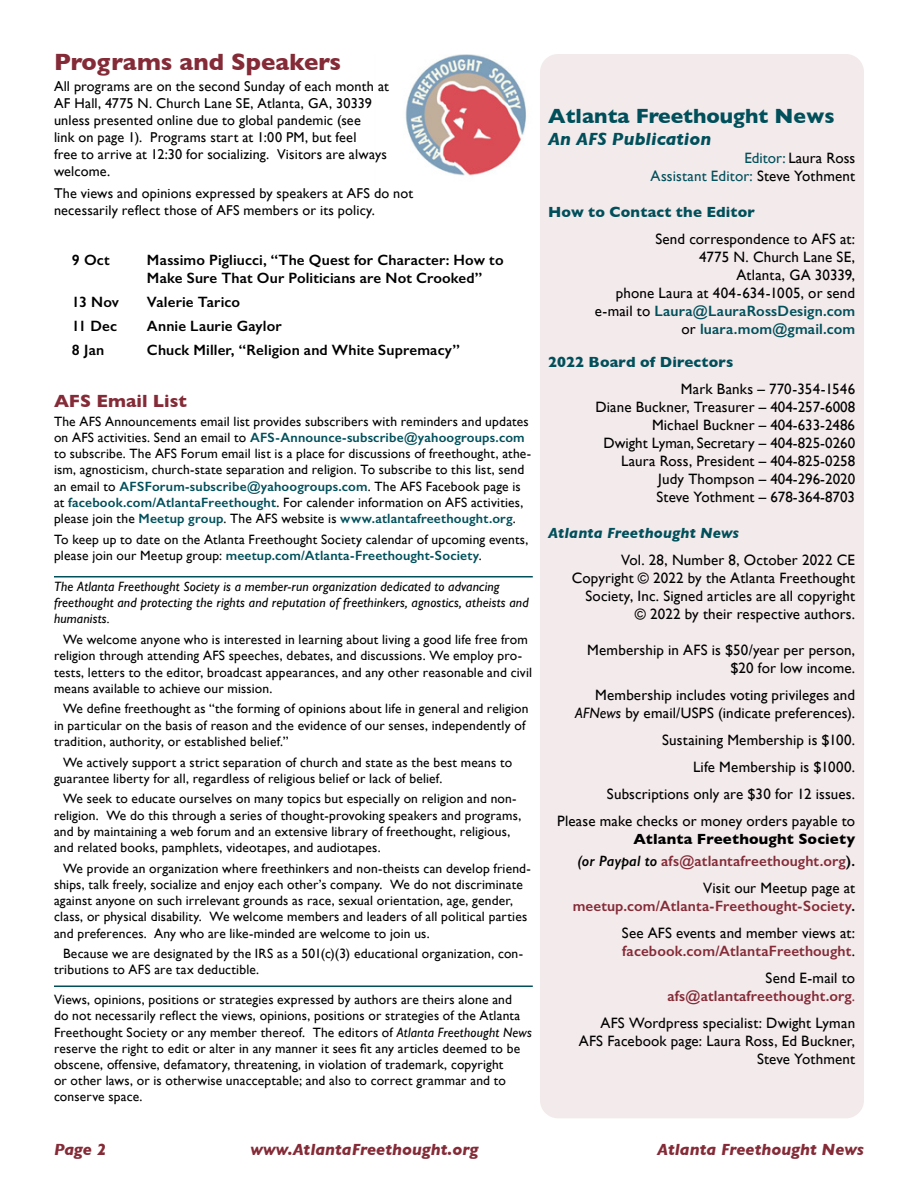
<style>
.page{position:relative;width:918px;height:1188px;background:#fff}
.page>*{position:absolute;margin:0;border:0;box-sizing:border-box;transform-origin:0 0}
.t1{font:700 24px "Gill Sans";color:#842b37}
.t2{font:700 21px "Gill Sans";color:#004f5a}
.t3{font:italic 700 18px "Gill Sans";color:#004f5a}
.t4{font:700 18px "Gill Sans";color:#842b37}
.t5{font:italic 700 16.5px "Gill Sans";color:#842b37}
.t6{font:15px/18px "Gill Sans";letter-spacing:.01em;color:#000;text-align:right}
.t7{font:600 15px/18px "Gill Sans";letter-spacing:.01em;color:#842b37;text-align:right}
.t8{font:600 15px/18px "Gill Sans";letter-spacing:.01em;color:#000}
.t9{font:15px/18px "Gill Sans";letter-spacing:.005em;color:#004f5a;text-align:right}
.t10{font:700 15px "Gill Sans";letter-spacing:.01em;color:#004f5a}
.t11{font:italic 700 15px "Gill Sans";letter-spacing:.01em;color:#004f5a}
.t12{font:14.25px/17.1px "Gill Sans";letter-spacing:.01em;color:#000}
.t13{font:13.5px/16.2px "Gill Sans";letter-spacing:.015em;color:#000}
.t14{font:italic 13.5px/16.2px "Gill Sans";letter-spacing:.01em;color:#000}
.s1{font-weight:600;color:#004f5a}
.s2{font-style:italic}
.s3{color:#000}
.s4{font-weight:700;color:#000}
.s5{font-style:italic;color:#000}
.s6{font-weight:400;color:#000}
.s7{font-weight:400}
</style>
<div class="page">
<img style="left:405px;top:54px;width:121px;height:122px">
<hr style="left:54px;top:576px;width:479px;height:2px;background:#004f5a">
<hr style="left:54px;top:986px;width:479px;height:1px;background:#004f5a">
<div style="left:540px;top:54px;width:324px;height:1064px;background:#f3eaeb;border-radius:18px"></div>
<h1 class="t1" style="left:54px;top:43px;width:289px">Programs and Speakers</h1>
<p class="t12" style="left:54px;top:77px;width:336px">All programs are on the second Sunday of each month at AF Hall, 4775 N. Church Lane SE, Atlanta, GA, 30339 unless presented online due to global pandemic (see<br>link on page 1). Programs start at 1:00 PM, but feel<br>free to arrive at 12:30 for socializing. Visitors are always welcome.</p>
<p class="t12" style="left:54px;top:184px;width:361px">The views and opinions expressed by speakers at AFS do not necessarily reflect those of AFS members or its policy.</p>
<p class="t8" style="left:72px;top:250px;width:39px">9 Oct</p>
<p class="t8" style="left:147px;top:250px;width:358px">Massimo Pigliucci, “The Quest for Character: How to<br>Make Sure That Our Politicians are Not Crooked”</p>
<p class="t8" style="left:72px;top:292px;width:49px">13 Nov</p>
<p class="t8" style="left:147px;top:292px;width:95px">Valerie Tarico</p>
<p class="t8" style="left:72px;top:316px;width:47px">11 Dec</p>
<p class="t8" style="left:147px;top:316px;width:136px">Annie Laurie Gaylor</p>
<p class="t8" style="left:72px;top:340px;width:34px">8 Jan</p>
<p class="t8" style="left:147px;top:340px;width:314px">Chuck Miller, “Religion and White Supremacy”</p>
<h3 class="t4" style="left:54px;top:386px;width:134px">AFS Email List</h3>
<p class="t13" style="left:54px;top:413px;width:479px">The AFS Announcements email list provides subscribers with reminders and updates on AFS activities. Send an email to <span class="s1">AFS-Announce-subscribe@yahoogroups.com </span>to subscribe. The AFS Forum email list is a place for discussions of freethought, athe&shy;ism, agnosticism, church-state separation and religion. To subscribe to this list, send an email to <span class="s1">AFSForum-subscribe@yahoogroups.com</span>. The AFS Facebook page is at <span class="s1">facebook.com/AtlantaFreethought</span>. For calender information on AFS activities, please join the <span class="s1">Meetup group</span>. The AFS website is <span class="s1">www.atlantafreethought.org</span>.</p>
<p class="t13" style="left:54px;top:531px;width:476px">To keep up to date on the Atlanta Freethought Society calendar of upcoming events, please join our Meetup group: <span class="s1">meetup.com/Atlanta-Freethought-Society</span>.</p>
<p class="t14" style="left:54px;top:578px;width:476px">The Atlanta Freethought Society is a member-run organization dedicated to advancing freethought and protecting the rights and reputation of freethinkers, agnostics, atheists and humanists.</p>
<p class="t13" style="left:54px;top:631px;width:480px;text-indent:9px">We welcome anyone who is interested in learning about living a good life free from religion through attending AFS speeches, debates, and discussions. We employ pro&shy;tests, letters to the editor, broadcast appearances, and any other reasonable and civil means available to achieve our mission.</p>
<p class="t13" style="left:54px;top:701px;width:476px;text-indent:9px">We define freethought as “the forming of opinions about life in general and religion in particular on the basis of reason and the evidence of our senses, independently of tradition, authority, or established belief.”</p>
<p class="t13" style="left:54px;top:754px;width:460px;text-indent:9px">We actively support a strict separation of church and state as the best means to guarantee liberty for all, regardless of religious belief or lack of belief.</p>
<p class="t13" style="left:54px;top:791px;width:469px;text-indent:9px">We seek to educate ourselves on many topics but especially on religion and non&shy;religion. We do this through a series of thought-provoking speakers and programs, and by maintaining a web forum and an extensive library of freethought, religious, and related books, pamphlets, videotapes, and audiotapes.</p>
<p class="t13" style="left:54px;top:860px;width:478px;text-indent:9px">We provide an organization where freethinkers and non-theists can develop friend&shy;ships, talk freely, socialize and enjoy each other’s company. We do not discriminate against anyone on such irrelevant grounds as race, sexual orientation, age, gender, class, or physical disability. We welcome members and leaders of all political parties and preferences. Any who are like-minded are welcome to join us.</p>
<p class="t13" style="left:54px;top:945px;width:471px;text-indent:9px">Because we are designated by the IRS as a 501(c)(3) educational organization, con&shy;tributions to AFS are tax deductible.</p>
<p class="t13" style="left:54px;top:991px;width:479px">Views, opinions, positions or strategies expressed by authors are theirs alone and<br>do not necessarily reflect the views, opinions, positions or strategies of the Atlanta Freethought Society or any member thereof. The editors of <span class="s2">Atlanta Freethought News </span>reserve the right to edit or alter in any manner it sees fit any articles deemed to be obscene, offensive, defamatory, threatening, in violation of trademark, copyright<br>or other laws, or is otherwise unacceptable; and also to correct grammar and to conserve space.</p>
<h2 class="t2" style="left:548px;top:99px;width:288px">Atlanta Freethought News</h2>
<h3 class="t3" style="left:548px;top:128px;width:165px">An AFS Publication</h3>
<p class="t9" style="left:651px;top:149px;width:206px">Editor: <span class="s3">Laura Ross<br></span>Assistant Editor: <span class="s3">Steve Yothment</span></p>
<p class="t10" style="left:548px;top:200px;width:208px">How to Contact the Editor</p>
<p class="t6" style="left:595px;top:230px;width:262px">Send correspondence to AFS at:<br>4775 N. Church Lane SE,<br>Atlanta, GA 30339,<br>phone Laura at 404-634-1005, or send e-mail to <span class="s1">Laura@LauraRossDesign.com </span>or <span class="s1">luara.mom@gmail.com</span></p>
<p class="t10" style="left:548px;top:350px;width:187px">2022 Board of Directors</p>
<p class="t6" style="left:595px;top:380px;width:261px">Mark Banks – 770-354-1546<br>Diane Buckner, Treasurer – 404-257-6008<br>Michael Buckner – 404-633-2486<br>Dwight Lyman, Secretary – 404-825-0260<br>Laura Ross, President – 404-825-0258<br>Judy Thompson – 404-296-2020<br>Steve Yothment – 678-364-8703</p>
<p class="t11" style="left:548px;top:524px;width:192px">Atlanta Freethought News</p>
<p class="t6" style="left:572px;top:551px;width:285px">Vol. 28, Number 8, October 2022 CE Copyright © 2022 by the Atlanta Freethought Society, Inc. Signed articles are all copyright © 2022 by their respective authors.</p>
<p class="t6" style="left:587px;top:641px;width:269px">Membership in AFS is $50/year per person, $20 for low income.</p>
<p class="t6" style="left:575px;top:686px;width:282px">Membership includes voting privileges and<br><span class="s2">AFNews</span> by email/USPS (indicate preferences).</p>
<p class="t6" style="left:557px;top:726px;width:299px;line-height:27px">Sustaining Membership is $100.<br>Life Membership is $1000.<br>Subscriptions only are $30 for 12 issues.<br>Please make checks or money orders payable to</p>
<p class="t7" style="left:578px;top:827px;width:279px;line-height:22.5px"><span class="s4">Atlanta Freethought Society<br></span><span class="s5">(or Paypal to</span> afs@atlantafreethought.org<span class="s3">).</span></p>
<p class="t7" style="left:573px;top:879px;width:284px"><span class="s6">Visit our Meetup page at </span>meetup.com/Atlanta-Freethought-Society<span class="s3">.</span></p>
<p class="t7" style="left:622px;top:924px;width:235px;text-align:left"><span class="s6">See AFS events and member views at: </span>facebook.com/AtlantaFreethought<span class="s6">.</span></p>
<p class="t7" style="left:667px;top:969px;width:189px"><span class="s6">Send E-mail to </span>afs@atlantafreethought.org<span class="s7">.</span></p>
<p class="t6" style="left:579px;top:1014px;width:278px">AFS Wordpress specialist: Dwight Lyman<br>AFS Facebook page: Laura Ross, Ed Buckner,<br>Steve Yothment</p>
<p class="t5" style="left:54px;top:1139px;width:54px">Page 2</p>
<p class="t5" style="left:250px;top:1139px;width:230px">www.AtlantaFreethought.org</p>
<p class="t5" style="left:657px;top:1139px;width:208px">Atlanta Freethought News</p>
</div>
